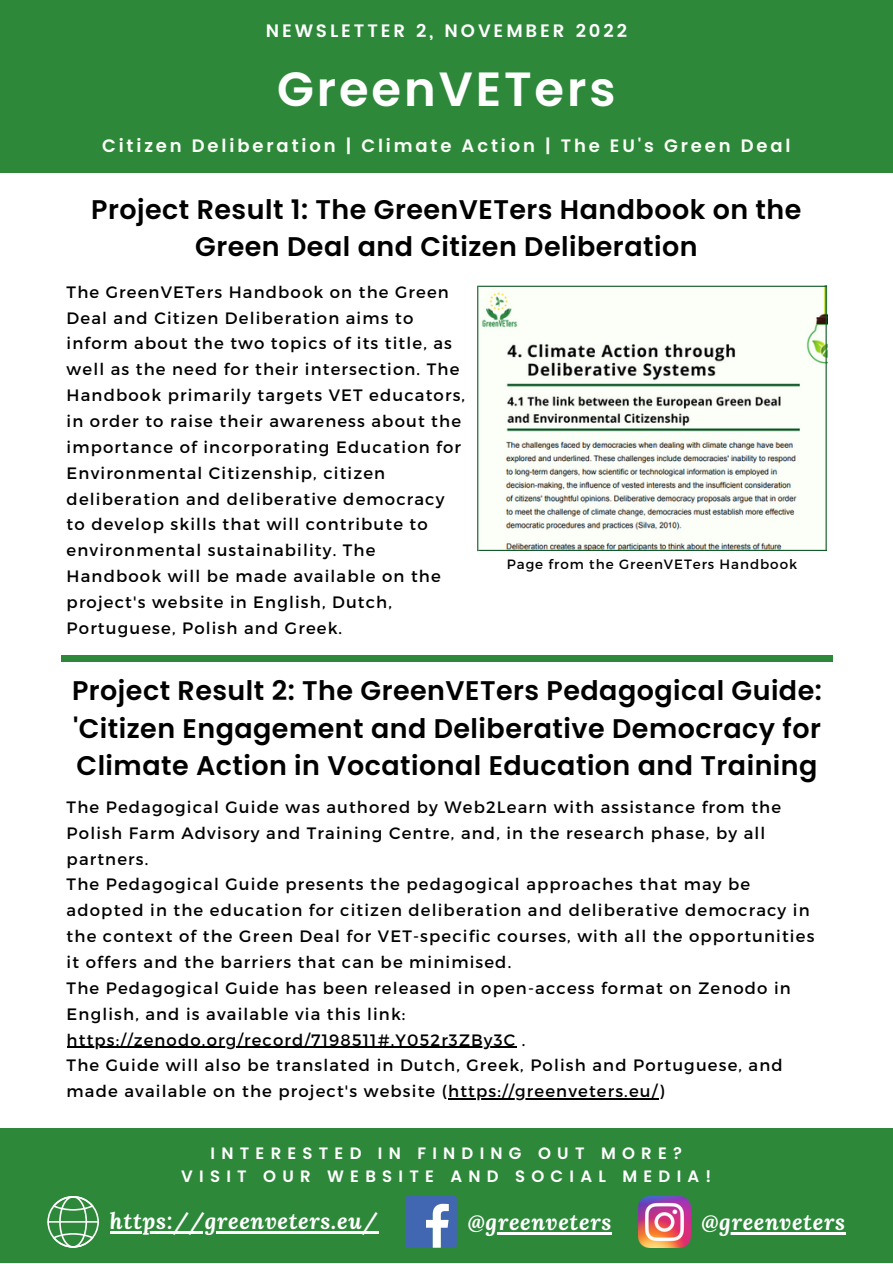
<style>
.page{position:relative;width:893px;height:1264px;background:#fff}
.page>*{position:absolute;margin:0;border:0;box-sizing:border-box;transform-origin:0 0}
.t1{font:600 48px "Poppins";letter-spacing:.06em;color:#fff}
.t2{font:600 27px/37px "Poppins";letter-spacing:.02em;color:#000;text-align:center}
.t3{font:italic 700 22.5px "Lora";letter-spacing:.03em;color:#fff}
.t4{font:600 18px "Poppins";letter-spacing:.16em;color:#fbfff8}
.t5{font:600 18px "Poppins";letter-spacing:.16em;color:#fff}
.t6{font:16.5px/25.8px "Montserrat";letter-spacing:.07em;color:#000}
.t7{font:600 16.5px/22.5px "Poppins";letter-spacing:.38em;color:#fff;text-align:center}
.t8{font:13.5px "Montserrat";letter-spacing:.07em;color:#000}
</style>
<div class="page">
<div style="left:0;top:0;width:892px;height:172px;background:#2e883a"></div>
<div style="left:0;top:1128px;width:892px;height:134px;background:#2e883a"></div>
<div style="left:61px;top:655px;width:771px;height:6px;background:#2e883a"></div>
<img style="left:478px;top:287px;width:349px;height:263px">
<svg style="left:405px;top:1196px;width:52px;height:51px"></svg>
<hr style="left:485px;top:1232px;width:127px;height:2px;background:#fff">
<img style="left:638px;top:1196px;width:52px;height:51px">
<hr style="left:719px;top:1232px;width:126px;height:2px;background:#fff">
<svg style="left:47px;top:1196px;width:52px;height:51px"></svg>
<hr style="left:47px;top:1220px;width:52px;height:2px;background:#fff">
<hr style="left:110px;top:1231px;width:268px;height:2px;background:#fff">
<hr style="left:67px;top:1046px;width:449px;height:1px;background:#000">
<hr style="left:448px;top:1098px;width:210px;height:1px;background:#000">
<hr style="left:477px;top:286px;width:350px;height:1px;background:#0c5826">
<hr style="left:478px;top:550px;width:349px;height:1px;background:#0c5826">
<hr style="left:477px;top:287px;width:1px;height:264px;background:#0c5826">
<hr style="left:825px;top:286px;width:1px;height:264px;background:#0c5826">
<p class="t5" style="left:266px;top:20px;width:363px">NEWSLETTER 2, NOVEMBER 2022</p>
<h1 class="t1" style="left:277px;top:55px;width:340px">GreenVETers</h1>
<p class="t4" style="left:102px;top:133px;width:690px">Citizen Deliberation | Climate Action | The EU's Green Deal</p>
<h2 class="t2" style="left:91px;top:191px;width:711px">Project Result 1: The GreenVETers Handbook on the<br>Green Deal and Citizen Deliberation</h2>
<p class="t6" style="left:67px;top:278px;width:400px">The GreenVETers Handbook on the Green Deal and Citizen Deliberation aims to inform about the two topics of its title, as well as the need for their intersection. The Handbook primarily targets VET educators, in order to raise their awareness about the importance of incorporating Education for Environmental Citizenship, citizen deliberation and deliberative democracy to develop skills that will contribute to environmental sustainability. The Handbook will be made available on the project's website in English, Dutch, Portuguese, Polish and Greek.</p>
<p class="t8" style="left:507px;top:556px;width:292px">Page from the GreenVETers Handbook</p>
<h2 class="t2" style="left:72px;top:672px;width:751px;text-align:justify">Project Result 2: The GreenVETers Pedagogical Guide: 'Citizen Engagement and Deliberative Democracy for Climate Action in Vocational Education and Training</h2>
<p class="t6" style="left:67px;top:793px;width:749px">The Pedagogical Guide was authored by Web2Learn with assistance from the Polish Farm Advisory and Training Centre, and, in the research phase, by all partners.<br>The Pedagogical Guide presents the pedagogical approaches that may be adopted in the education for citizen deliberation and deliberative democracy in the context of the Green Deal for VET-specific courses, with all the opportunities it offers and the barriers that can be minimised.<br>The Pedagogical Guide has been released in open-access format on Zenodo in English, and is available via this link: https://zenodo.org/record/7198511#.Y052r3ZBy3C .<br>The Guide will also be translated in Dutch, Greek, Polish and Portuguese, and made available on the project's website (https://greenveters.eu/)</p>
<p class="t7" style="left:181px;top:1142px;width:531px">INTERESTED IN FINDING OUT MORE?<br>VISIT OUR WEBSITE AND SOCIAL MEDIA!</p>
<h3 class="t3" style="left:110px;top:1206px;width:269px">https://greenveters.eu/</h3>
<h3 class="t3" style="left:467px;top:1206px;width:145px">@greenveters</h3>
<h3 class="t3" style="left:701px;top:1206px;width:145px">@greenveters</h3>
</div>
